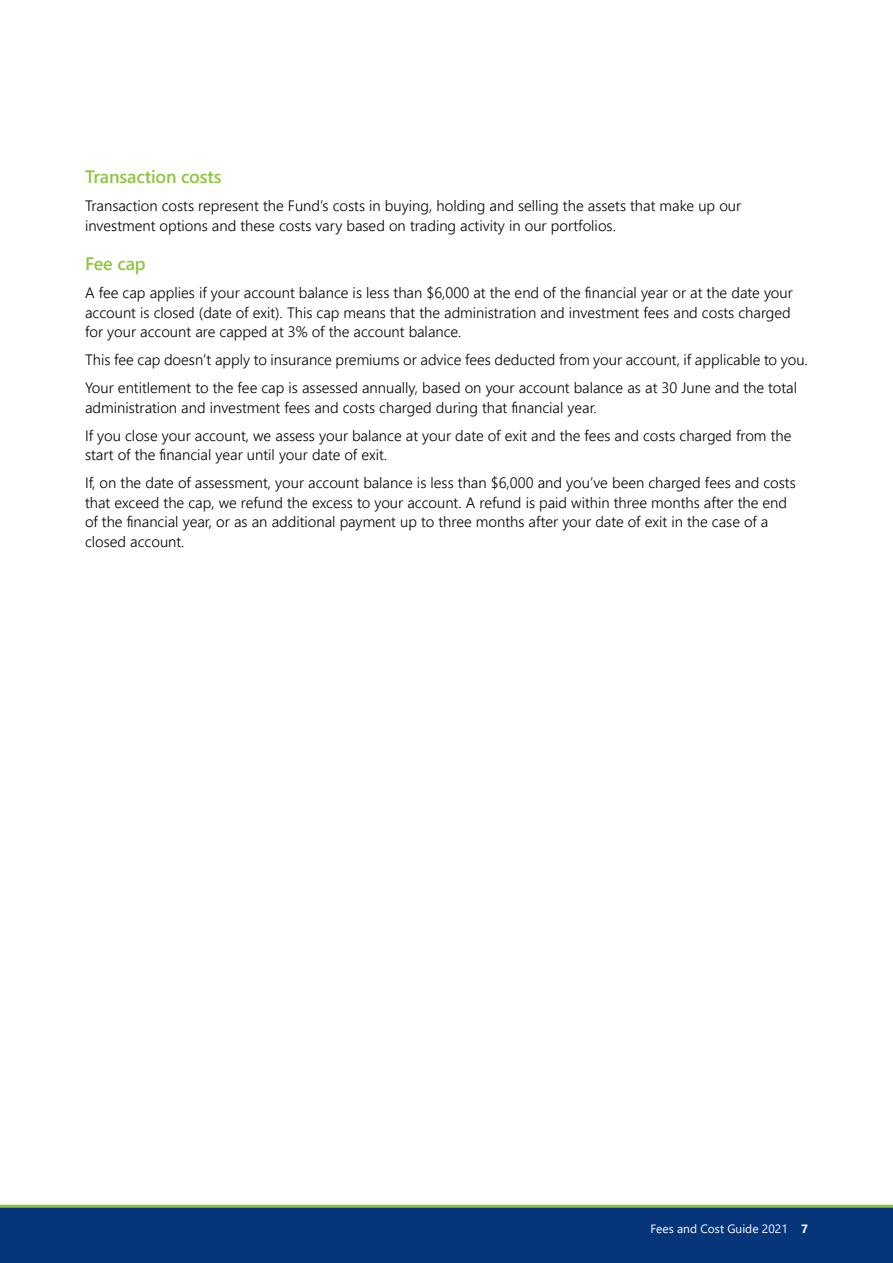
<style>
.page{position:relative;width:893px;height:1263px;background:#fff}
.page>*{position:absolute;margin:0;border:0;box-sizing:border-box;transform-origin:0 0}
.t1{font:600 18px "Segoe UI";letter-spacing:-.01em;color:#8dc63f}
.t2{font:300 15px/19.5px "Segoe UI";color:#000}
.t3{font:12px "Segoe UI";color:#fff}
.s1{font-weight:700}
</style>
<div class="page">
<div style="left:0;top:1208px;width:893px;height:55px;background:#06357a"></div>
<hr style="left:0;top:1205px;width:893px;height:3px;background:#8dc63f">
<p class="t1" style="left:85px;top:160px;width:138px">Transaction costs</p>
<p class="t2" style="left:85px;top:195px;width:658px">Transaction costs represent the Fund’s costs in buying, holding and selling the assets that make up our investment options and these costs vary based on trading activity in our portfolios.</p>
<p class="t1" style="left:85px;top:247px;width:62px">Fee cap</p>
<p class="t2" style="left:85px;top:282px;width:709px">A fee cap applies if your account balance is less than $6,000 at the end of the financial year or at the date your account is closed (date of exit). This cap means that the administration and investment fees and costs charged for your account are capped at 3% of the account balance.</p>
<p class="t2" style="left:85px;top:344px;width:724px;line-height:28px">This fee cap doesn’t apply to insurance premiums or advice fees deducted from your account, if applicable to you.<br>Your entitlement to the fee cap is assessed annually, based on your account balance as at 30 June and the total</p>
<p class="t2" style="left:85px;top:392px;width:708px;line-height:28px">administration and investment fees and costs charged during that financial year.<br>If you close your account, we assess your balance at your date of exit and the fees and costs charged from the</p>
<p class="t2" style="left:85px;top:439px;width:712px;line-height:28px">start of the financial year until your date of exit.<br>If, on the date of assessment, your account balance is less than $6,000 and you’ve been charged fees and costs</p>
<p class="t2" style="left:85px;top:491px;width:704px">that exceed the cap, we refund the excess to your account. A refund is paid within three months after the end of the financial year, or as an additional payment up to three months after your date of exit in the case of a closed account.</p>
<p class="t3" style="left:650px;top:1218px;width:159px">Fees and Cost Guide 2021 <span class="s1">7</span></p>
</div>
